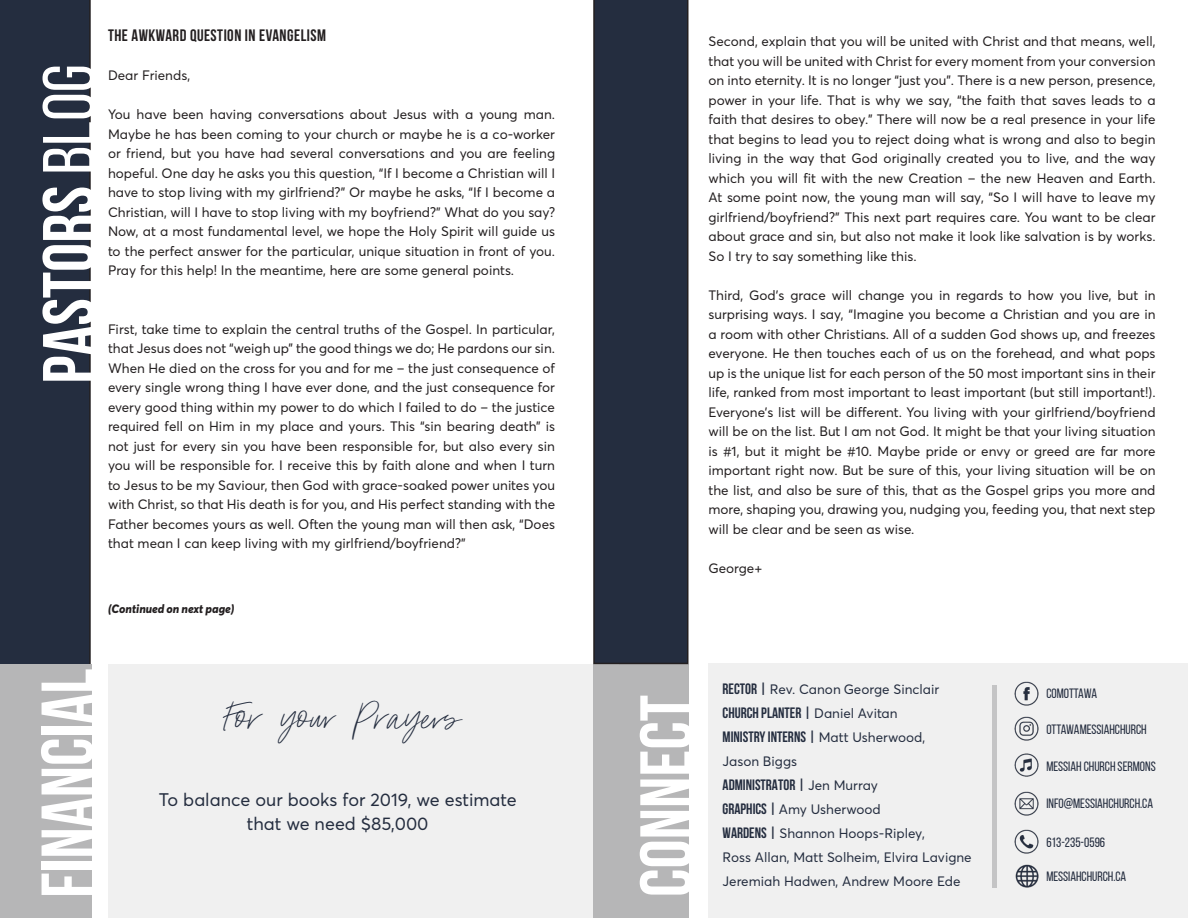
<style>
.page{position:relative;width:1188px;height:918px;background:#fff}
.page>*{position:absolute;margin:0;border:0;box-sizing:border-box;transform-origin:0 0}
.t1{font:700 73.5px "Bebas Neue";color:#fff}
.t2{font:30px "Paris Script";color:#242d3f}
.t3{font:18px "Averta Demo";color:#242d3f}
.t4{font:700 16.5px "Bebas Neue";letter-spacing:.03em;color:#231f20}
.t5{font:700 15px "Bebas Neue";color:#242d3f}
.t6{font:13.5px/19.5px "Averta Demo";color:#231f20;text-align:justify}
.t7{font:13.5px/24px "Averta Demo";color:#242d3f}
.t8{font:13.5px "Bebas Neue";color:#242d3f}
.t9{font:italic 800 12px "Averta Demo";color:#231f20}
.s1{font-weight:400}
.s2{font-family:"Bebas Neue";font-weight:700;font-size:15px}
.s3{font-family:"Averta Demo";font-weight:400;font-size:13.5px}
</style>
<div class="page">
<div style="left:0;top:0;width:91px;height:664px;background:#242d3f"></div>
<div style="left:593px;top:664px;width:95px;height:254px;background:#b6b6b7"></div>
<div style="left:593px;top:0;width:95px;height:664px;background:#242d3f"></div>
<div style="left:708px;top:664px;width:480px;height:254px;background:#f0f0f0"></div>
<img style="left:1014px;top:681px;width:25px;height:25px">
<img style="left:1014px;top:716px;width:25px;height:25px">
<img style="left:1014px;top:753px;width:25px;height:24px">
<img style="left:1014px;top:791px;width:25px;height:25px">
<img style="left:1014px;top:829px;width:25px;height:59px">
<div style="left:992px;top:685px;width:5px;height:203px;background:#c4c4c5"></div>
<div style="left:108px;top:664px;width:511px;height:254px;background:#f0f0f0"></div>
<div style="left:0;top:664px;width:91px;height:254px;background:#b6b6b7"></div>
<p class="t1" style="left:29px;top:384px;width:321px;rotate:-90deg">PASTORS <span class="s1">BLOG</span></p>
<p class="t4" style="left:108px;top:26px;width:220px">THE AWKWARD QUESTION IN EVANGELISM</p>
<p class="t6" style="left:108px;top:65px;width:84px">Dear Friends,</p>
<p class="t6" style="left:108px;top:104px;width:449px">You have been having conversations about Jesus with a young man.<br>Maybe he has been coming to your church or maybe he is a co-worker or friend, but you have had several conversations and you are feeling hopeful. One day he asks you this question, “If I become a Christian will I have to stop living with my girlfriend?” Or maybe he asks, “If I become a Christian, will I have to stop living with my boyfriend?” What do you say?<br>Now, at a most fundamental level, we hope the Holy Spirit will guide us to the perfect answer for the particular, unique situation in front of you.<br>Pray for this help! In the meantime, here are some general points.</p>
<p class="t6" style="left:108px;top:319px;width:449px">First, take time to explain the central truths of the Gospel. In particular, that Jesus does not “weigh up” the good things we do; He pardons our sin.<br>When He died on the cross for you and for me – the just consequence of every single wrong thing I have ever done, and the just consequence for every good thing within my power to do which I failed to do – the justice required fell on Him in my place and yours. This “sin bearing death” is not just for every sin you have been responsible for, but also every sin you will be responsible for. I receive this by faith alone and when I turn to Jesus to be my Saviour, then God with grace-soaked power unites you with Christ, so that His death is for you, and His perfect standing with the Father becomes yours as well. Often the young man will then ask, “Does that mean I can keep living with my girlfriend/boyfriend?”</p>
<p class="t9" style="left:108px;top:601px;width:128px">(Continued on next page)</p>
<p class="t1" style="left:27px;top:898px;width:231px;rotate:-90deg">FINANCIAL</p>
<p class="t2" style="left:225px;top:700px;width:241px">For your Prayers</p>
<p class="t3" style="left:159px;top:788px;width:359px">To balance our books for 2019, we estimate</p>
<p class="t3" style="left:247px;top:812px;width:183px">that we need $85,000</p>
<p class="t6" style="left:708px;top:32px;width:449px">Second, explain that you will be united with Christ and that means, well, that you will be united with Christ for every moment from your conversion on into eternity. It is no longer “just you”. There is a new person, presence, power in your life. That is why we say, “the faith that saves leads to a faith that desires to obey.” There will now be a real presence in your life that begins to lead you to reject doing what is wrong and also to begin living in the way that God originally created you to live, and the way which you will fit with the new Creation – the new Heaven and Earth.<br>At some point now, the young man will say, “So I will have to leave my girlfriend/boyfriend?” This next part requires care. You want to be clear about grace and sin, but also not make it look like salvation is by works.<br>So I try to say something like this.</p>
<p class="t6" style="left:708px;top:285px;width:449px">Third, God’s grace will change you in regards to how you live, but in surprising ways. I say, “Imagine you become a Christian and you are in a room with other Christians. All of a sudden God shows up, and freezes everyone. He then touches each of us on the forehead, and what pops up is the unique list for each person of the 50 most important sins in their life, ranked from most important to least important (but still important!).<br>Everyone’s list will be different. You living with your girlfriend/boyfriend will be on the list. But I am not God. It might be that your living situation is #1, but it might be #10. Maybe pride or envy or greed are far more important right now. But be sure of this, your living situation will be on the list, and also be sure of this, that as the Gospel grips you more and more, shaping you, drawing you, nudging you, feeding you, that next step will be clear and be seen as wise.</p>
<p class="t6" style="left:708px;top:558px;width:55px">George+</p>
<p class="t1" style="left:626px;top:897px;width:203px;rotate:-90deg">CONNECT</p>
<p class="t7" style="left:723px;top:677px;width:218px"><span class="s2">RECTOR |</span> Rev. Canon George Sinclair</p>
<p class="t5" style="left:723px;top:705px;width:177px">CHURCH PLANTER | <span class="s3">Daniel Avitan</span></p>
<p class="t5" style="left:723px;top:729px;width:204px">MINISTRY INTERNS | <span class="s3">Matt Usherwood,</span></p>
<p class="t7" style="left:723px;top:749px;width:76px">Jason Biggs</p>
<p class="t5" style="left:723px;top:777px;width:157px">ADMINISTRATOR | <span class="s3">Jen Murray</span></p>
<p class="t7" style="left:723px;top:797px;width:160px"><span class="s2">GRAPHICS |</span>Amy Usherwood</p>
<p class="t7" style="left:723px;top:821px;width:204px"><span class="s2">WARDENS |</span> Shannon Hoops-Ripley,</p>
<p class="t7" style="left:723px;top:845px;width:251px">Ross Allan, Matt Solheim, Elvira Lavigne<br>Jeremiah Hadwen, Andrew Moore Ede</p>
<p class="t8" style="left:1046px;top:686px;width:52px">COMOTTAWA</p>
<p class="t8" style="left:1046px;top:722px;width:102px">OTTAWAMESSIAHCHURCH</p>
<p class="t8" style="left:1046px;top:759px;width:111px">MESSIAH CHURCH SERMONS</p>
<p class="t8" style="left:1046px;top:797px;width:108px">INFO@MESSIAHCHURCH.CA</p>
<p class="t8" style="left:1046px;top:835px;width:60px">613-235-0596</p>
<p class="t8" style="left:1046px;top:869px;width:81px">MESSIAHCHURCH.CA</p>
</div>
